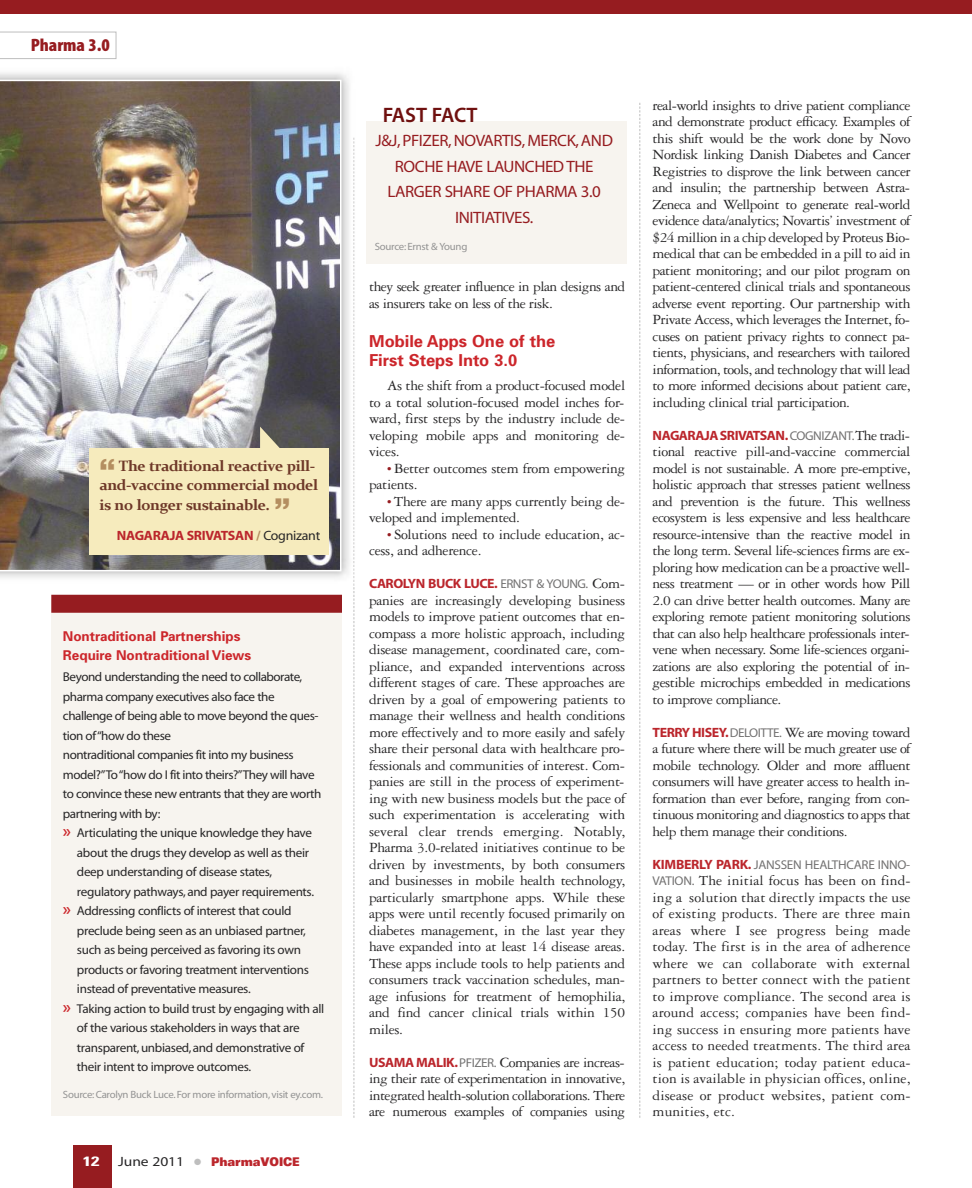
<style>
.page{position:relative;width:972px;height:1188px;background:#fff}
.page>*{position:absolute;margin:0;border:0;box-sizing:border-box;transform-origin:0 0}
.t1{font:21px "Myriad MM 565 wt 600 wd";letter-spacing:-.01em;color:#6f100f}
.t2{font:18px "Myriad MM 830 wt 300 wd";color:#961c20;scale:1.05 1}
.t3{font:16.5px/25.5px "Myriad MM 400 wt 600 wd";letter-spacing:-.025em;color:#961c20;text-align:center}
.t4{font:700 16.5px/19.5px "Univers";color:#cc262b}
.t5{font:15px/16.5px "Garamond Three";letter-spacing:-.02em;color:#272627;text-align:justify}
.t6{font:700 15px/19.5px "Constantia";letter-spacing:-.025em;color:#6e3828}
.t7{font:13.5px "Myriad MM 700 wt 600 wd";letter-spacing:-.035em;color:#bb262c}
.t8{font:700 13.5px/19.5px "Univers";color:#cc262b}
.t9{font:700 condensed 13.5px "Univers";color:#fff;scale:1.4 1}
.t10{font:12.75px "Myriad MM 400 wt 600 wd";letter-spacing:-.025em;color:#272627}
.t11{font:12.75px "Myriad MM 400 wt 600 wd";letter-spacing:-.02em;color:#737272}
.t12{font:900 expanded 12px "Univers";letter-spacing:-.01em;color:#bb262c;scale:.75 1}
.t13{font:10.5px "Myriad MM 400 wt 600 wd";letter-spacing:-.025em;color:#939393}
.s1{font-family:"Helvetica";font-weight:900;font-size:30px;color:#b48e60}
.s2{color:#b48e60}
.s3{font-family:"Myriad MM 400 wt 600 wd";color:#272627}
.s4{font-family:"Myriad MM 565 wt 600 wd";font-size:18px;color:#cc262b}
.s5{font-family:"Myriad MM 400 wt 600 wd";font-weight:400;font-stretch:normal;font-size:13.5px;color:#272627}
.s6{color:#bebebe}
.s7{font-family:"Myriad MM 700 wt 600 wd";font-size:12.6px;color:#961c20}
.s8{font-family:"Myriad MM 400 wt 600 wd";font-size:12.75px;color:#737272}
.s9{font-family:"Garamond Three";font-size:15px;color:#272627}
.s10{font-family:"Myriad MM 700 wt 600 wd";font-size:13.5px;color:#bb262c}
</style>
<div class="page">
<div style="left:73px;top:1145px;width:39px;height:43px;background:#961c20"></div>
<svg style="left:0;top:32px;width:116px;height:27px"></svg>
<svg style="left:354px;top:587px;width:1px;height:531px"></svg>
<svg style="left:639px;top:103px;width:1px;height:1015px"></svg>
<div style="left:0;top:0;width:972px;height:14px;background:#961c20"></div>
<img style="left:0;top:73px;width:355px;height:513px">
<img style="left:354px;top:138px;width:1px;height:298px">
<img style="left:0;top:80px;width:341px;height:491px">
<div style="left:89px;top:449px;width:239px;height:106px;background:#f6ebbd"></div>
<svg style="left:260px;top:427px;width:30px;height:22px"></svg>
<div style="left:366px;top:121px;width:261px;height:143px;background:#f7f4ef"></div>
<div style="left:51px;top:600px;width:291px;height:516px;background:#f7f4ef"></div>
<div style="left:51px;top:595px;width:291px;height:18px;background:#961c20"></div>
<p class="t2" style="left:31px;top:39px;width:77px">Pharma 3.0</p>
<p class="t6" style="left:100px;top:456px;width:220px"><span class="s1">“</span> The traditional reactive pill&shy;and-vaccine commercial model is no longer sustainable. <span class="s1">”</span></p>
<p class="t7" style="left:117px;top:530px;width:205px">NAGARAJA SRIVATSAN <span class="s2">/</span> <span class="s3">Cognizant</span></p>
<p class="t8" style="left:63px;top:627px;width:190px">Nontraditional Partnerships<br>Require Nontraditional Views</p>
<p class="t10" style="left:63px;top:672px;width:241px">Beyond understanding the need to collaborate,</p>
<p class="t10" style="left:63px;top:692px;width:213px">pharma company executives also face the</p>
<p class="t10" style="left:63px;top:711px;width:257px">challenge of being able to move beyond the ques-</p>
<p class="t10" style="left:63px;top:731px;width:110px">tion of“how do these</p>
<p class="t10" style="left:63px;top:750px;width:232px">nontraditional companies fit into my business</p>
<p class="t10" style="left:63px;top:770px;width:253px">model?”To“how do I fit into theirs?”They will have</p>
<p class="t10" style="left:63px;top:789px;width:260px">to convince these new entrants that they are worth</p>
<p class="t10" style="left:63px;top:809px;width:99px">partnering with by:</p>
<p class="t10" style="left:63px;top:828px;width:251px"><span class="s4">»</span> Articulating the unique knowledge they have</p>
<p class="t10" style="left:77px;top:848px;width:234px">about the drugs they develop as well as their</p>
<p class="t10" style="left:77px;top:867px;width:197px">deep understanding of disease states,</p>
<p class="t10" style="left:77px;top:887px;width:239px">regulatory pathways,and payer requirements.</p>
<p class="t10" style="left:63px;top:906px;width:230px"><span class="s4">»</span> Addressing conflicts of interest that could</p>
<p class="t10" style="left:77px;top:926px;width:231px">preclude being seen as an unbiased partner,</p>
<p class="t10" style="left:77px;top:945px;width:226px">such as being perceived as favoring its own</p>
<p class="t10" style="left:77px;top:965px;width:234px">products or favoring treatment interventions</p>
<p class="t10" style="left:77px;top:984px;width:175px">instead of preventative measures.</p>
<p class="t10" style="left:63px;top:1004px;width:263px"><span class="s4">»</span> Taking action to build trust by engaging with all</p>
<p class="t10" style="left:77px;top:1023px;width:224px">of the various stakeholders in ways that are</p>
<p class="t10" style="left:77px;top:1043px;width:229px">transparent,unbiased,and demonstrative of</p>
<p class="t10" style="left:77px;top:1062px;width:176px">their intent to improve outcomes.</p>
<p class="t13" style="left:63px;top:1091px;width:262px">Source:Carolyn Buck Luce.For more information,visit ey.com.</p>
<p class="t9" style="left:83px;top:1156px;width:13px">12</p>
<p class="t12" style="left:118px;top:1157px;width:244px"><span class="s5">June 2011</span> <span class="s6">●</span> PharmaVOICE</p>
<h1 class="t1" style="left:383px;top:107px;width:96px">FAST FACT</h1>
<p class="t3" style="left:376px;top:130px;width:239px">J&amp;J,PFIZER,NOVARTIS,MERCK,AND<br>ROCHE HAVE LAUNCHED THE<br>LARGER SHARE OF PHARMA 3.0<br>INITIATIVES.</p>
<p class="t13" style="left:375px;top:243px;width:94px">Source:Ernst &amp; Young</p>
<p class="t5" style="left:369px;top:280px;width:258px">they seek greater influence in plan designs and as insurers take on less of the risk.</p>
<p class="t4" style="left:369px;top:333px;width:188px">Mobile Apps One of the<br>First Steps Into 3.0</p>
<p class="t5" style="left:369px;top:379px;width:258px;text-indent:18px">As the shift from a product-focused model to a total solution-focused model inches for&shy;ward, first steps by the industry include de&shy;veloping mobile apps and monitoring de&shy;vices.</p>
<p class="t5" style="left:369px;top:461px;width:258px;text-indent:18px"><span class="s7">•</span> Better outcomes stem from empowering patients.</p>
<p class="t5" style="left:369px;top:494px;width:257px;text-indent:18px"><span class="s7">•</span> There are many apps currently being de&shy;veloped and implemented.</p>
<p class="t5" style="left:369px;top:527px;width:257px;text-indent:18px"><span class="s7">•</span> Solutions need to include education, ac&shy;cess, and adherence.</p>
<p class="t7" style="left:369px;top:579px;width:257px">CAROLYN BUCK LUCE. <span class="s8">ERNST &amp; YOUNG.</span> <span class="s9">Com-</span></p>
<p class="t5" style="left:369px;top:593px;width:258px">panies are increasingly developing business models to improve patient outcomes that en&shy;compass a more holistic approach, including disease management, coordinated care, com&shy;pliance, and expanded interventions across different stages of care. These approaches are driven by a goal of empowering patients to manage their wellness and health conditions more effectively and to more easily and safely share their personal data with healthcare pro&shy;fessionals and communities of interest. Com&shy;panies are still in the process of experiment&shy;ing with new business models but the pace of such experimentation is accelerating with several clear trends emerging. Notably, Pharma 3.0-related initiatives continue to be driven by investments, by both consumers and businesses in mobile health technology, particularly smartphone apps. While these apps were until recently focused primarily on diabetes management, in the last year they have expanded into at least 14 disease areas.<br>These apps include tools to help patients and consumers track vaccination schedules, man&shy;age infusions for treatment of hemophilia, and find cancer clinical trials within 150 miles.</p>
<p class="t5" style="left:369px;top:1055px;width:258px"><span class="s10">USAMA MALIK.</span><span class="s8">PFIZER.</span> Companies are increas&shy;ing their rate of experimentation in innovative, integrated health-solution collaborations. There are numerous examples of companies using</p>
<p class="t5" style="left:653px;top:98px;width:260px">real-world insights to drive patient compliance and demonstrate product efficacy. Examples of this shift would be the work done by Novo Nordisk linking Danish Diabetes and Cancer Registries to disprove the link between cancer and insulin; the partnership between Astra-Zeneca and Wellpoint to generate real-world evidence data/analytics; Novartis’ investment of $24 million in a chip developed by Proteus Bio&shy;medical that can be embedded in a pill to aid in patient monitoring; and our pilot program on patient-centered clinical trials and spontaneous adverse event reporting. Our partnership with Private Access, which leverages the Internet, fo&shy;cuses on patient privacy rights to connect pa&shy;tients, physicians, and researchers with tailored information, tools, and technology that will lead to more informed decisions about patient care, including clinical trial participation.</p>
<p class="t7" style="left:653px;top:430px;width:259px">NAGARAJASRIVATSAN.<span class="s8">COGNIZANT.</span><span class="s9">The tradi-</span></p>
<p class="t5" style="left:653px;top:445px;width:260px">tional reactive pill-and-vaccine commercial model is not sustainable. A more pre-emptive, holistic approach that stresses patient wellness and prevention is the future. This wellness ecosystem is less expensive and less healthcare resource-intensive than the reactive model in the long term. Several life-sciences firms are ex&shy;ploring how medication can be a proactive well&shy;ness treatment — or in other words how Pill 2.0 can drive better health outcomes. Many are exploring remote patient monitoring solutions that can also help healthcare professionals inter&shy;vene when necessary. Some life-sciences organi&shy;zations are also exploring the potential of in&shy;gestible microchips embedded in medications to improve compliance.</p>
<p class="t5" style="left:653px;top:725px;width:260px"><span class="s10">TERRY HISEY.</span><span class="s8">DELOITTE.</span> We are moving toward a future where there will be much greater use of mobile technology. Older and more affluent consumers will have greater access to health in&shy;formation than ever before, ranging from con&shy;tinuous monitoring and diagnostics to apps that help them manage their conditions.</p>
<p class="t11" style="left:653px;top:860px;width:259px"><span class="s10">KIMBERLY PARK.</span> JANSSEN HEALTHCARE INNO-</p>
<p class="t5" style="left:653px;top:874px;width:260px"><span class="s8">VATION.</span> The initial focus has been on find&shy;ing a solution that directly impacts the use of existing products. There are three main areas where I see progress being made today. The first is in the area of adherence where we can collaborate with external partners to better connect with the patient to improve compliance. The second area is around access; companies have been find&shy;ing success in ensuring more patients have access to needed treatments. The third area is patient education; today patient educa&shy;tion is available in physician offices, online, disease or product websites, patient com&shy;munities, etc.</p>
</div>
